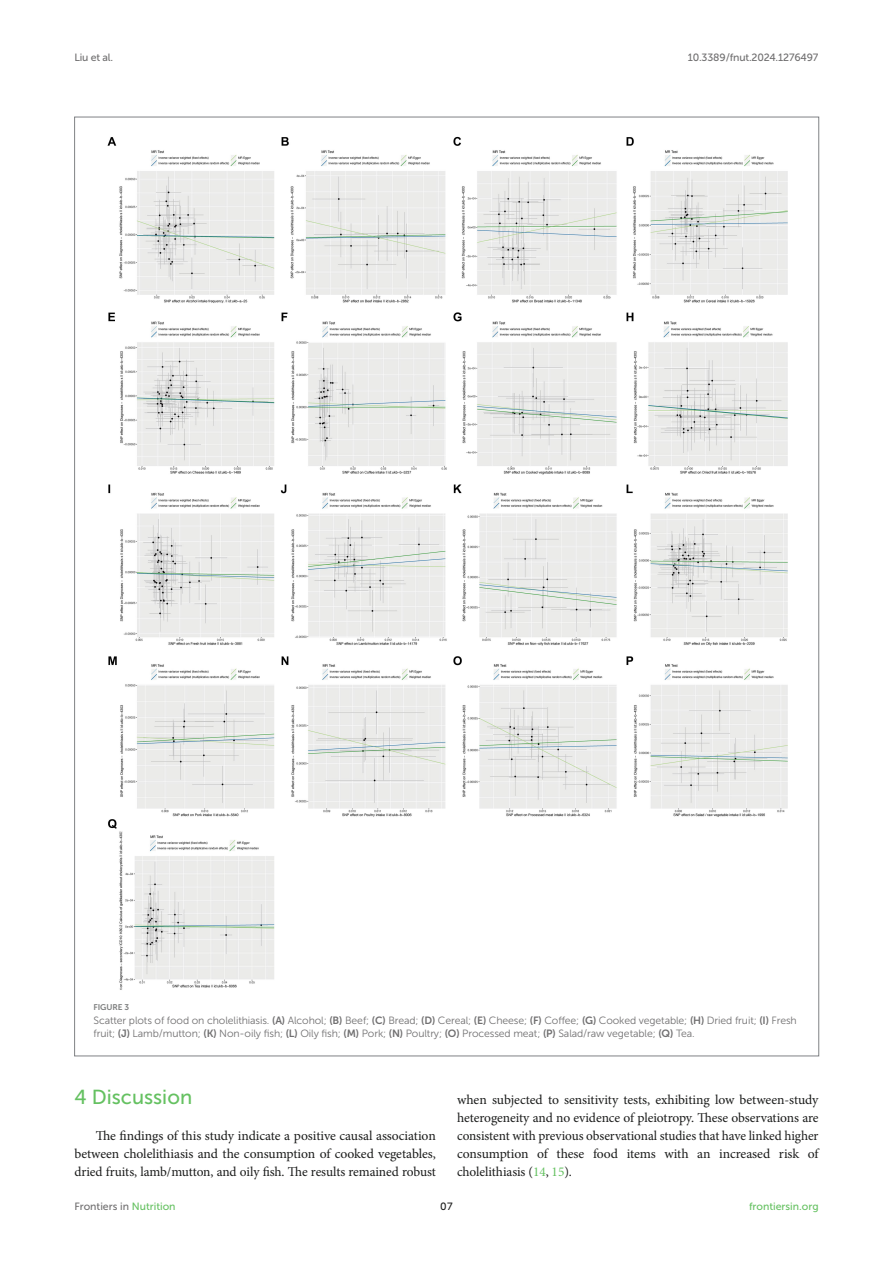
<style>
.page{position:relative;width:893px;height:1263px;background:#fff}
.page>*{position:absolute;margin:0;border:0;box-sizing:border-box;transform-origin:0 0}
.HEAD_1{font:20.25px "Museo Sans 500";color:#65c161}
.TEXT_FLUSH{font:13.5px/18px "Minion Pro";letter-spacing:-.01em;color:#1b1c1b;text-align:justify}
.FIG_LEG{font:10.5px/13.5px "Museo Sans 300";letter-spacing:-.01em;color:#706f70}
.t1{font:10.5px "Museo Sans 500";letter-spacing:-.015em;color:#706f70}
.t2{font:10.5px "Museo Sans 500";color:#65c161}
.t3{font:10.5px "Museo Sans 500";color:#1b1c1b}
.FIG_HD{font:8.25px "Museo Sans 700";letter-spacing:-.01em;color:#7e7f7f}
.s1{font-family:"Museo Sans 700"}
.s2{color:#65c161}
</style>
<div class="page">
<img style="left:107px;top:136px;width:681px;height:854px">
<p class="t1" style="left:74px;top:51px;width:40px">Liu et al.</p>
<p class="t1" style="left:688px;top:51px;width:132px">10.3389/fnut.2024.1276497</p>
<p class="FIG_HD" style="left:94px;top:1002px;width:37px">FIGURE 3</p>
<p class="FIG_LEG" style="left:94px;top:1013px;width:705px">Scatter plots of food on cholelithiasis. <span class="s1">(A)</span> Alcohol; <span class="s1">(B)</span> Beef; <span class="s1">(C)</span> Bread; <span class="s1">(D)</span> Cereal; <span class="s1">(E)</span> Cheese; <span class="s1">(F)</span> Coffee; <span class="s1">(G)</span> Cooked vegetable; <span class="s1">(H)</span> Dried fruit; <span class="s1">(I)</span> Fresh fruit; <span class="s1">(J)</span> Lamb/mutton; <span class="s1">(K)</span> Non-oily fish; <span class="s1">(L)</span> Oily fish; <span class="s1">(M)</span> Pork; <span class="s1">(N)</span> Poultry; <span class="s1">(O)</span> Processed meat; <span class="s1">(P)</span> Salad/raw vegetable; <span class="s1">(Q)</span> Tea.</p>
<p class="HEAD_1" style="left:74px;top:1086px;width:119px">4 Discussion</p>
<p class="TEXT_FLUSH" style="left:74px;top:1127px;width:363px;text-indent:21px">The findings of this study indicate a positive causal association between cholelithiasis and the consumption of cooked vegetables, dried fruits, lamb/mutton, and oily fish. The results remained robust</p>
<p class="TEXT_FLUSH" style="left:457px;top:1091px;width:363px">when subjected to sensitivity tests, exhibiting low between-study heterogeneity and no evidence of pleiotropy. These observations are consistent with previous observational studies that have linked higher consumption of these food items with an increased risk of cholelithiasis (<span class="s2">14</span>, <span class="s2">15</span>).</p>
<p class="t1" style="left:74px;top:1200px;width:103px">Frontiers in <span class="s2">Nutrition</span></p>
<p class="t3" style="left:440px;top:1200px;width:14px">07</p>
<p class="t2" style="left:749px;top:1200px;width:71px">frontiersin.org</p>
</div>
